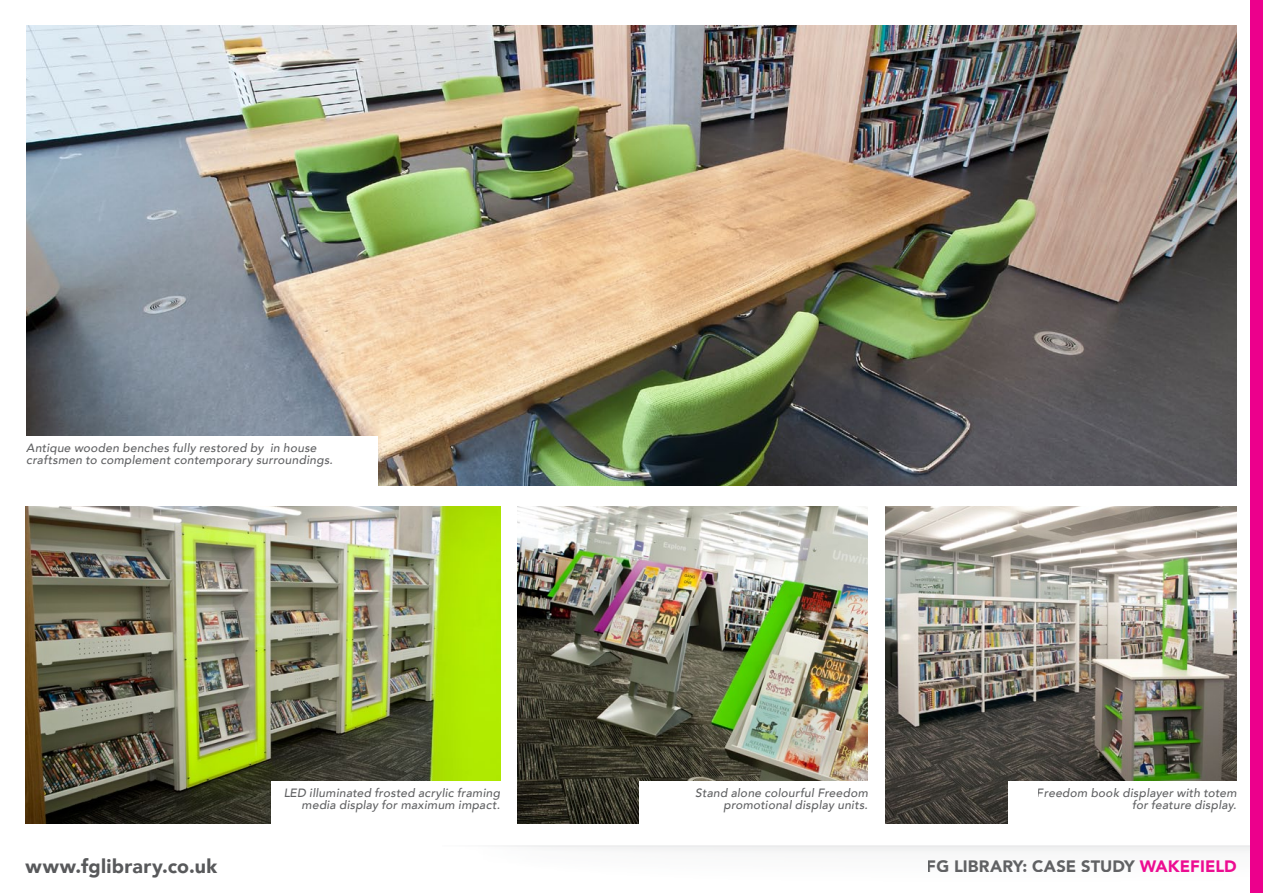
<style>
.page{position:relative;width:1263px;height:893px;background:#fff}
.page>*{position:absolute;margin:0;border:0;box-sizing:border-box;transform-origin:0 0}
.t1{font:900 19.5px "Avenir LT";letter-spacing:.02em;color:#58595b}
.t2{font:900 16.5px "Avenir LT";letter-spacing:.005em;color:#58595b}
.t3{font:italic 500 12px/12px "Avenir LT";letter-spacing:.02em;color:#58595b;text-align:right}
.s1{color:#ec008c}
</style>
<div class="page">
<img style="left:517px;top:506px;width:351px;height:318px">
<img style="left:26px;top:506px;width:474px;height:318px">
<img style="left:886px;top:506px;width:351px;height:318px">
<img style="left:26px;top:26px;width:1211px;height:459px">
<div style="left:1250px;top:0;width:13px;height:893px;background:#ec008c"></div>
<div style="left:17px;top:436px;width:360px;height:56px;background:#fff"></div>
<div style="left:639px;top:781px;width:237px;height:54px;background:#fff"></div>
<div style="left:271px;top:781px;width:238px;height:54px;background:#fff"></div>
<div style="left:1008px;top:781px;width:237px;height:54px;background:#fff"></div>
<p class="t3" style="left:26px;top:442px;width:308px;text-align:left">Antique wooden benches fully restored by in house craftsmen to complement contemporary surroundings.</p>
<h1 class="t1" style="left:26px;top:854px;width:193px">www.fglibrary.co.uk</h1>
<p class="t3" style="left:283px;top:787px;width:218px">LED illuminated frosted acrylic framing media display for maximum impact.</p>
<p class="t3" style="left:1037px;top:787px;width:201px">Freedom book displayer with totem for feature display.</p>
<p class="t3" style="left:695px;top:787px;width:174px">Stand alone colourful Freedom promotional display units.</p>
<h2 class="t2" style="left:927px;top:856px;width:264px">FG LIBRARY: CASE STUDY <span class="s1">wakefield</span></h2>
</div>
